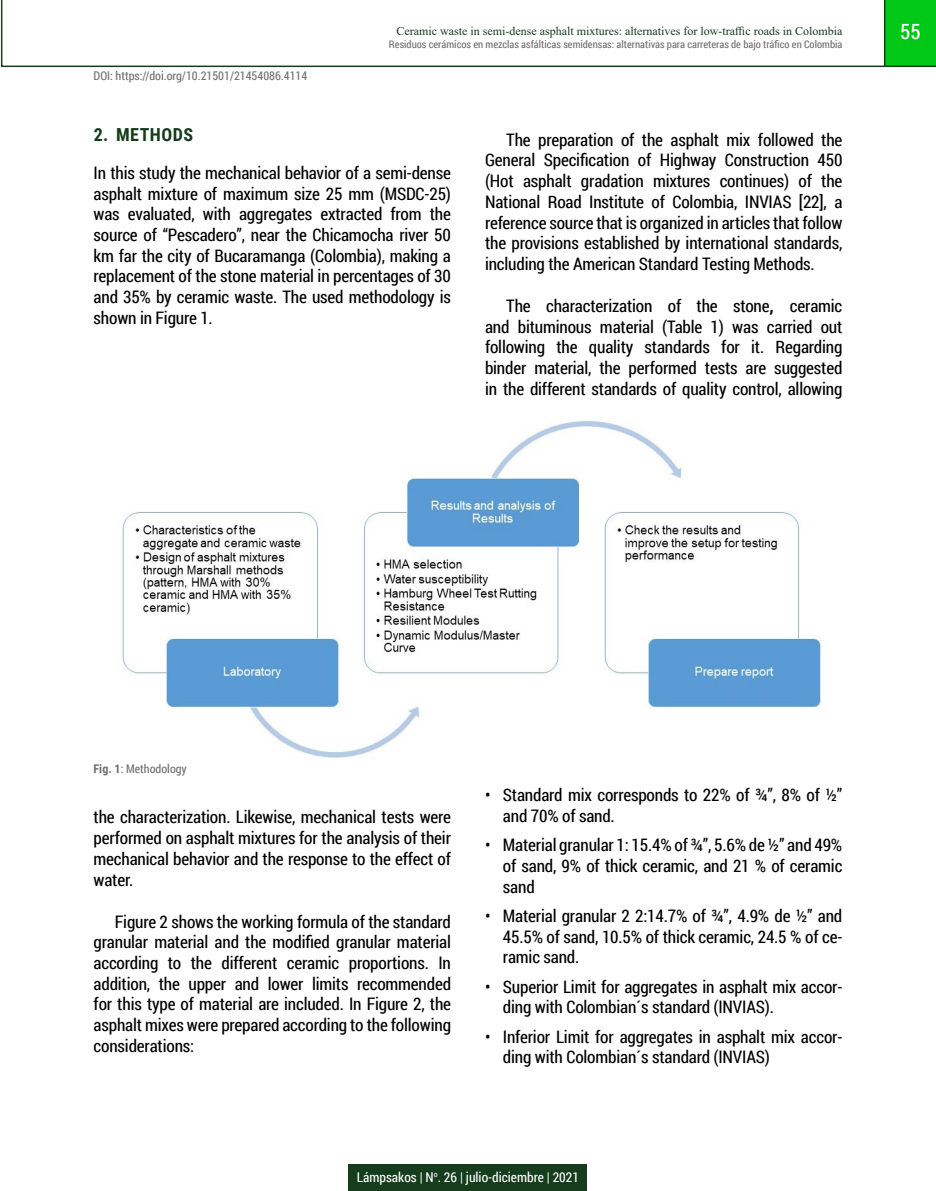
<style>
.page{position:relative;width:936px;height:1191px;background:#fff}
.page>*{position:absolute;margin:0;border:0;box-sizing:border-box;transform-origin:0 0}
.t1{font:21px "Roboto Condensed";color:#fff}
.t2{font:700 18px "Roboto Condensed";letter-spacing:.025em;color:#153c1d}
.t3{font:17.25px/20.7px "Roboto Condensed";letter-spacing:-.01em;color:#000;text-align:justify}
.t4{font:13.5px "Roboto Condensed";color:#fff}
.t5{font:12px "Times New Roman";color:#153c1d}
.t6{font:12px "Roboto Condensed";color:#706f6f}
.t7{font:10.5px "Roboto Condensed";color:#706f6f}
.s1{font-weight:700}
</style>
<div class="page">
<svg style="left:1px;top:0;width:934px;height:67px"></svg>
<hr style="left:883px;top:0;width:2px;height:66px;background:#153c1d">
<div style="left:349px;top:1164px;width:238px;height:26px;background:#153c1d"></div>
<img style="left:122px;top:420px;width:699px;height:338px">
<p class="t6" style="left:94px;top:68px;width:215px">DOI: https://doi.org/10.21501/21454086.4114</p>
<p class="t5" style="left:396px;top:22px;width:447px">Ceramic waste in semi-dense asphalt mixtures: alternatives for low-traffic roads in Colombia</p>
<p class="t7" style="left:389px;top:36px;width:455px">Residuos cerámicos en mezclas asfálticas semidensas: alternativas para carreteras de bajo tráfico en Colombia</p>
<p class="t2" style="left:94px;top:122px;width:101px">2. METHODS</p>
<p class="t3" style="left:94px;top:162px;width:359px">In this study the mechanical behavior of a semi-dense asphalt mixture of maximum size 25 mm (MSDC-25) was evaluated, with aggregates extracted from the source of “Pescadero”, near the Chicamocha river 50 km far the city of Bucaramanga (Colombia), making a replacement of the stone material in percentages of 30 and 35% by ceramic waste. The used methodology is shown in Figure 1.</p>
<p class="t3" style="left:485px;top:129px;width:359px;text-indent:21px">The preparation of the asphalt mix followed the General Specification of Highway Construction 450 (Hot asphalt gradation mixtures continues) of the National Road Institute of Colombia, INVIAS [22], a reference source that is organized in articles that follow the provisions established by international standards, including the American Standard Testing Methods.</p>
<p class="t3" style="left:485px;top:295px;width:359px;text-indent:21px">The characterization of the stone<span class="s1">,</span> ceramic and bituminous material (Table 1) was carried out following the quality standards for it. Regarding binder material, the performed tests are suggested in the different standards of quality control, allowing</p>
<p class="t1" style="left:900px;top:17px;width:22px">55</p>
<p class="t6" style="left:94px;top:760px;width:95px"><span class="s1">Fig. 1</span>: Methodology</p>
<p class="t3" style="left:94px;top:806px;width:359px">the characterization. Likewise, mechanical tests were performed on asphalt mixtures for the analysis of their mechanical behavior and the response to the effect of water.</p>
<p class="t3" style="left:94px;top:910px;width:359px;text-indent:21px">Figure 2 shows the working formula of the standard granular material and the modified granular material according to the different ceramic proportions. In addition, the upper and lower limits recommended for this type of material are included. In Figure 2, the asphalt mixes were prepared according to the following considerations:</p>
<p class="t3" style="left:503px;top:784px;width:341px;text-indent:-18px">• Standard mix corresponds to 22% of ¾”, 8% of ½” and 70% of sand.</p>
<p class="t3" style="left:503px;top:834px;width:341px;text-indent:-18px">• Material granular 1: 15.4% of ¾”, 5.6% de ½” and 49% of sand, 9% of thick ceramic, and 21 % of ceramic sand</p>
<p class="t3" style="left:503px;top:905px;width:341px;text-indent:-18px">• Material granular 2 2:14.7% of ¾”, 4.9% de ½” and 45.5% of sand, 10.5% of thick ceramic, 24.5 % of ce&shy;ramic sand.</p>
<p class="t3" style="left:503px;top:975px;width:341px;text-indent:-18px">• Superior Limit for aggregates in asphalt mix accor&shy;ding with Colombian´s standard (INVIAS).</p>
<p class="t3" style="left:503px;top:1025px;width:341px;text-indent:-18px">• Inferior Limit for aggregates in asphalt mix accor&shy;ding with Colombian´s standard (INVIAS)</p>
<p class="t4" style="left:357px;top:1167px;width:223px">Lámpsakos | N<sup>o</sup>. 26 | julio-diciembre | 2021</p>
</div>
